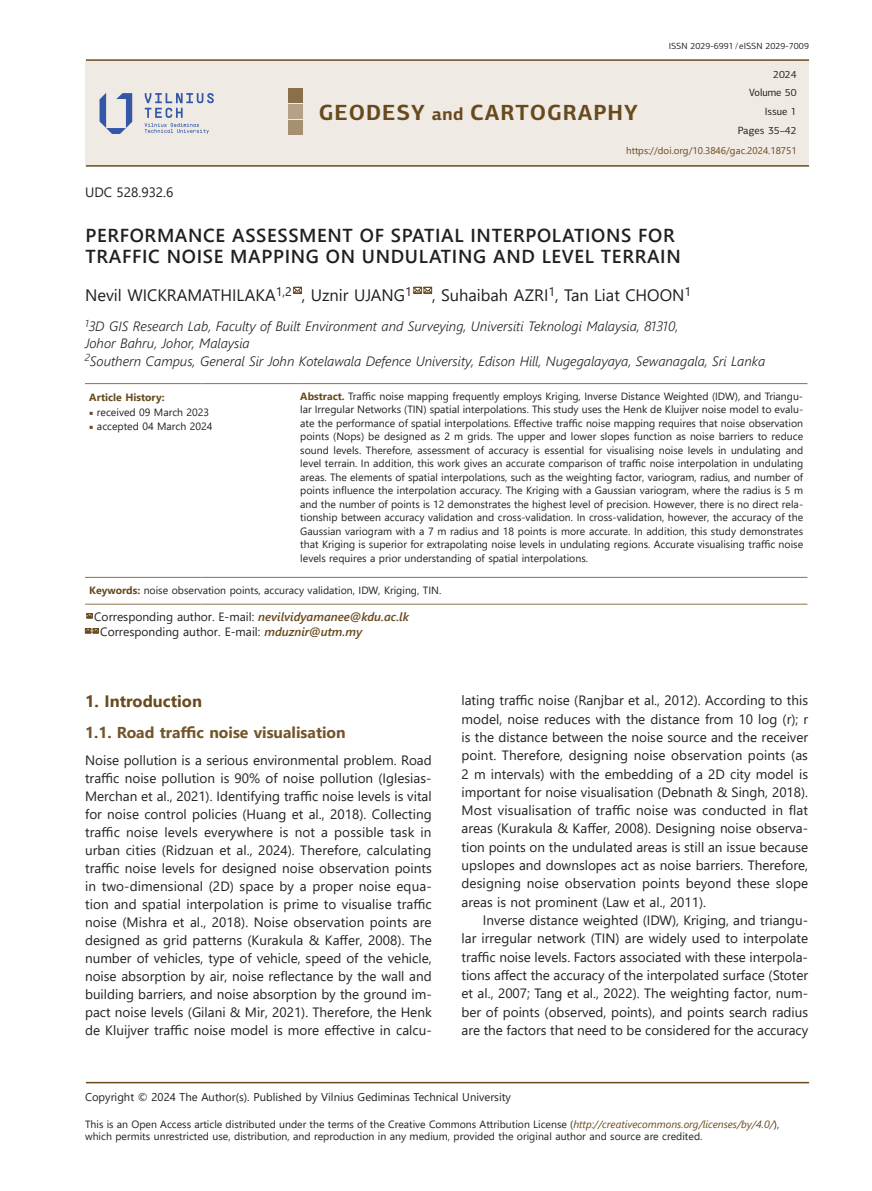
<style>
.page{position:relative;width:872px;height:1191px;background:#fff}
.page>*{position:absolute;margin:0;border:0;box-sizing:border-box;transform-origin:0 0}
.t1{font:700 21.9px "PF Centro Sans Pro";letter-spacing:.045em;color:#684a1e}
.t2{font:600 18.75px/21px "Segoe UI";letter-spacing:.035em;color:#231f20}
.t3{font:16.5px "Segoe UI";color:#231f20}
.t4{font:700 16.5px "Segoe UI";color:#684a1e}
.t5{font:700 15.75px "Segoe UI";color:#73552a}
.t6{font:13.5px/18.3px "Segoe UI";color:#231f20;text-align:justify}
.t7{font:italic 300 13.5px/17.2px "Segoe UI";color:#231f20}
.t8{font:12px/15px "Segoe UI";color:#231f20}
.t9{font:11.25px "Segoe UI";color:#231f20}
.t10{font:10.5px/13.5px "Segoe UI";color:#231f20}
.t11{font:10.5px/18.1px "PF Centro Sans Pro";color:#231f20;text-align:right}
.t12{font:700 10.5px "Segoe UI";color:#684a1e}
.t13{font:9.75px "Segoe UI";color:#684a1e}
.t14{font:9px "PF Centro Sans Pro";color:#231f20}
.s1{font-size:17.7px}
.s2{font-weight:700;color:#684a1e}
.s3{font-family:"Minion Pro";color:#684a1e}
.s4{font-weight:600;font-style:italic;color:#684a1e}
.s5{font-style:italic;color:#684a1e}
</style>
<div class="page">
<svg style="left:293px;top:286px;width:9px;height:8px"></svg>
<svg style="left:413px;top:286px;width:20px;height:8px"></svg>
<hr style="left:85px;top:383px;width:117px;height:1px;background:#9a7f5f">
<hr style="left:202px;top:383px;width:94px;height:1px;background:#9a7f5f">
<hr style="left:296px;top:383px;width:511px;height:1px;background:#9a7f5f">
<hr style="left:85px;top:577px;width:117px;height:1px;background:#9a7f5f">
<hr style="left:202px;top:577px;width:94px;height:1px;background:#9a7f5f">
<hr style="left:296px;top:577px;width:511px;height:1px;background:#9a7f5f">
<hr style="left:85px;top:603px;width:117px;height:2px;background:#9a7f5f">
<hr style="left:202px;top:603px;width:94px;height:2px;background:#9a7f5f">
<hr style="left:296px;top:603px;width:511px;height:2px;background:#9a7f5f">
<svg style="left:86px;top:613px;width:7px;height:5px"></svg>
<svg style="left:84px;top:628px;width:16px;height:5px"></svg>
<hr style="left:86px;top:1081px;width:723px;height:2px;background:#684a1e">
<div style="left:86px;top:61px;width:723px;height:104px;background:#f0eae4"></div>
<hr style="left:86px;top:59px;width:723px;height:2px;background:#684a1e">
<hr style="left:86px;top:165px;width:723px;height:2px;background:#684a1e">
<svg style="left:99px;top:93px;width:33px;height:41px"></svg>
<svg style="left:145px;top:93px;width:69px;height:41px"></svg>
<div style="left:289px;top:89px;width:14px;height:14px;background:#8a6f4b"></div>
<div style="left:289px;top:120px;width:14px;height:14px;background:#a69072"></div>
<div style="left:289px;top:104px;width:14px;height:15px;background:#b4a187"></div>
<p class="t6" style="left:85px;top:182px;width:90px">UDC 528.932.6</p>
<p class="t14" style="left:668px;top:41px;width:142px">ISSN 2029-6991/eISSN 2029-7009</p>
<p class="t11" style="left:749px;top:66px;width:49px">2024<br>Volume 50<br>Issue 1</p>
<p class="t11" style="left:737px;top:121px;width:60px">Pages 35–42</p>
<p class="t13" style="left:626px;top:141px;width:172px">https://doi.org/10.3846/gac.2024.18751</p>
<h1 class="t1" style="left:319px;top:98px;width:321px">GEODESY <span class="s1">and</span> CARTOGRAPHY</h1>
<h2 class="t2" style="left:85px;top:223px;width:597px">PERFORMANCE ASSESSMENT OF SPATIAL INTERPOLATIONS FOR<br>TRAFFIC NOISE MAPPING ON UNDULATING AND LEVEL TERRAIN</h2>
<p class="t3" style="left:85px;top:280px;width:607px">Nevil WICKRAMATHILAKA<sup>1,2</sup> , Uznir UJANG<sup>1</sup> , Suhaibah AZRI<sup>1</sup>, Tan Liat CHOON<sup>1</sup></p>
<p class="t7" style="left:85px;top:316px;width:681px"><sup>1</sup>3D GIS Research Lab, Faculty of Built Environment and Surveying, Universiti Teknologi Malaysia, 81310,<br>Johor Bahru, Johor, Malaysia<br><sup>2</sup>Southern Campus, General Sir John Kotelawala Defence University, Edison Hill, Nugegalayaya, Sewanagala, Sri Lanka</p>
<p class="t12" style="left:89px;top:387px;width:77px">Article History:</p>
<p class="t10" style="left:300px;top:388px;width:504px;text-align:justify"><span class="s2">Abstract.</span> Traffic noise mapping frequently employs Kriging, Inverse Distance Weighted (IDW), and Triangu&shy;lar Irregular Networks (TIN) spatial interpolations. This study uses the Henk de Kluijver noise model to evalu&shy;ate the performance of spatial interpolations. Effective traffic noise mapping requires that noise observation points (Nops) be designed as 2 m grids. The upper and lower slopes function as noise barriers to reduce sound levels. Therefore, assessment of accuracy is essential for visualising noise levels in undulating and level terrain. In addition, this work gives an accurate comparison of traffic noise interpolation in undulating areas. The elements of spatial interpolations, such as the weighting factor, variogram, radius, and number of points influence the interpolation accuracy. The Kriging with a Gaussian variogram, where the radius is 5 m and the number of points is 12 demonstrates the highest level of precision. However, there is no direct rela&shy;tionship between accuracy validation and cross-validation. In cross-validation, however, the accuracy of the Gaussian variogram with a 7 m radius and 18 points is more accurate. In addition, this study demonstrates that Kriging is superior for extrapolating noise levels in undulating regions. Accurate visualising traffic noise levels requires a prior understanding of spatial interpolations.</p>
<p class="t10" style="left:89px;top:405px;width:121px"><span class="s3">■</span> received 09 March 2023</p>
<p class="t10" style="left:89px;top:418px;width:125px"><span class="s3">■</span> accepted 04 March 2024</p>
<p class="t10" style="left:89px;top:582px;width:353px"><span class="s2">Keywords:</span> noise observation points, accuracy validation, IDW, Kriging, TIN.</p>
<p class="t8" style="left:100px;top:608px;width:310px;text-indent:-6px">Corresponding author. E-mail: <span class="s4">nevilvidyamanee@kdu.ac.lk<br></span>Corresponding author. E-mail: <span class="s4">mduznir@utm.my</span></p>
<p class="t4" style="left:85px;top:686px;width:118px">1. Introduction</p>
<p class="t5" style="left:85px;top:718px;width:262px">1.1. Road traffic noise visualisation</p>
<p class="t6" style="left:85px;top:749px;width:348px">Noise pollution is a serious environmental problem. Road traffic noise pollution is 90% of noise pollution (Iglesias-Merchan et al., 2021). Identifying traffic noise levels is vital for noise control policies (Huang et al., 2018). Collecting traffic noise levels everywhere is not a possible task in urban cities (Ridzuan et al., 2024). Therefore, calculating traffic noise levels for designed noise observation points in two-dimensional (2D) space by a proper noise equa&shy;tion and spatial interpolation is prime to visualise traffic noise (Mishra et al., 2018). Noise observation points are designed as grid patterns (Kurakula &amp; Kaffer, 2008). The number of vehicles, type of vehicle, speed of the vehicle, noise absorption by air, noise reflectance by the wall and building barriers, and noise absorption by the ground im&shy;pact noise levels (Gilani &amp; Mir, 2021). Therefore, the Henk de Kluijver traffic noise model is more effective in calcu-</p>
<p class="t6" style="left:461px;top:690px;width:348px">lating traffic noise (Ranjbar et al., 2012). According to this model, noise reduces with the distance from 10 log (r); r is the distance between the noise source and the receiver point. Therefore, designing noise observation points (as 2 m intervals) with the embedding of a 2D city model is important for noise visualisation (Debnath &amp; Singh, 2018).<br>Most visualisation of traffic noise was conducted in flat areas (Kurakula &amp; Kaffer, 2008). Designing noise observa&shy;tion points on the undulated areas is still an issue because upslopes and downslopes act as noise barriers. Therefore, designing noise observation points beyond these slope areas is not prominent (Law et al., 2011).</p>
<p class="t6" style="left:461px;top:910px;width:348px;text-indent:21px">Inverse distance weighted (IDW), Kriging, and triangu&shy;lar irregular network (TIN) are widely used to interpolate traffic noise levels. Factors associated with these interpola&shy;tions affect the accuracy of the interpolated surface (Stoter et al., 2007; Tang et al., 2022). The weighting factor, num&shy;ber of points (observed, points), and points search radius are the factors that need to be considered for the accuracy</p>
<p class="t9" style="left:85px;top:1086px;width:427px">Copyright © 2024 The Author(s). Published by Vilnius Gediminas Technical University</p>
<p class="t10" style="left:85px;top:1117px;width:695px;line-height:12px">This is an Open Access article distributed under the terms of the Creative Commons Attribution License (<span class="s5">http://creativecommons.org/licenses/by/4.0/</span>), which permits unrestricted use, distribution, and reproduction in any medium, provided the original author and source are credited.</p>
</div>
